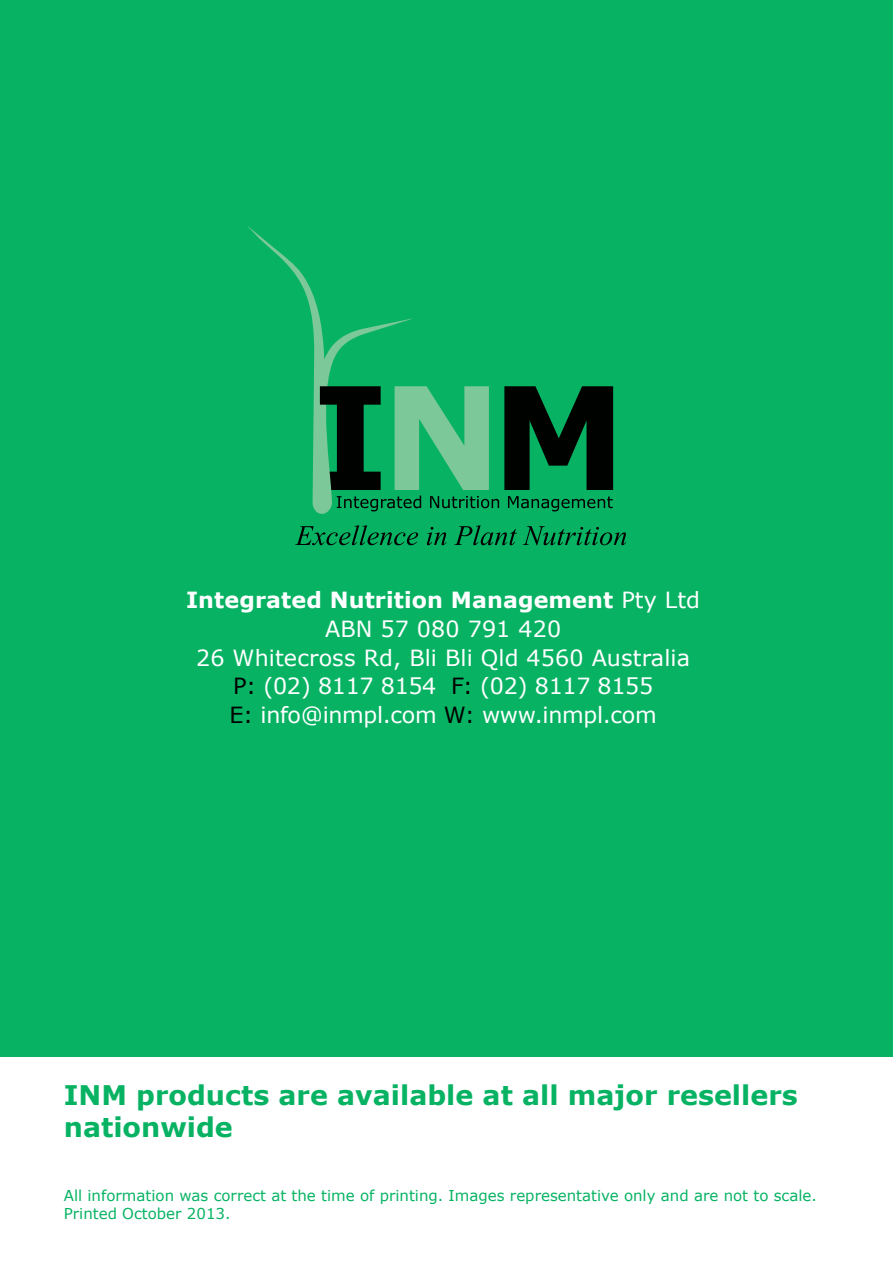
<style>
.page{position:relative;width:893px;height:1263px;background:#fff}
.page>*{position:absolute;margin:0;border:0;box-sizing:border-box;transform-origin:0 0}
.t1{font:700 27px/32.4px "Verdana";color:#07b363}
.t2{font:22.2px/28.7px "Verdana";letter-spacing:.005em;color:#fff;text-align:center}
.t3{font:15px/18px "Verdana";color:#07b363}
.s1{font-weight:700}
.s2{color:#000}
</style>
<div class="page">
<div style="left:0;top:0;width:893px;height:1056px;background:#07b363"></div>
<svg style="left:247px;top:226px;width:366px;height:288px"></svg>
<svg style="left:295px;top:525px;width:331px;height:20px"></svg>
<p class="t2" style="left:186px;top:586px;width:516px"><span class="s1">Integrated Nutrition Management</span> Pty Ltd ABN 57 080 791 420<br>26 Whitecross Rd, Bli Bli Qld 4560 Australia <span class="s2">P:</span> (02) 8117 8154 <span class="s2">F:</span> (02) 8117 8155<br><span class="s2">E:</span> info@inmpl.com <span class="s2">W:</span> www.inmpl.com</p>
<p class="t1" style="left:64px;top:1078px;width:735px">INM products are available at all major resellers nationwide</p>
<p class="t3" style="left:64px;top:1186px;width:755px">All information was correct at the time of printing. Images representative only and are not to scale.<br>Printed October 2013.</p>
</div>
